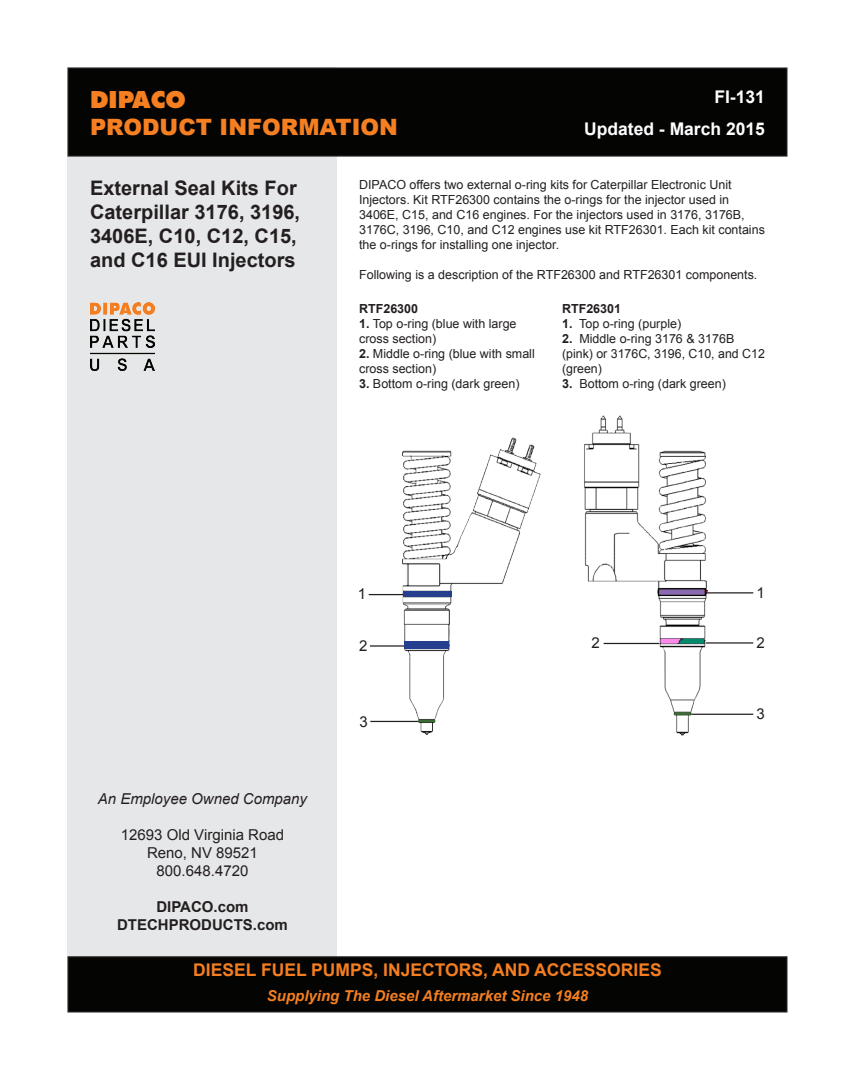
<style>
.page{position:relative;width:855px;height:1080px;background:#fff}
.page>*{position:absolute;margin:0;border:0;box-sizing:border-box;transform-origin:0 0}
.t1{font:900 22.5px "Arial";color:#f57f21}
.t2{font:800 22.5px "Futura Std";color:#f57f21}
.t3{font:700 20px/24px "Arial";color:#231f20}
.t4{font:700 17.5px "Arial";color:#f57e20}
.t5{font:700 17.5px "Arial";color:#fff}
.t6{font:15px/18px "Arial";color:#231f20;text-align:center}
.t7{font:italic 700 15px "Arial";color:#f57f21}
.t8{font:700 15px/18px "Arial";color:#231f20;text-align:center}
.t9{font:italic 15px "Arial";color:#231f20}
.t10{font:12.5px/15px "Arial";color:#231f20}
.t11{font:700 12.5px "Arial";color:#231f20}
.s1{font-weight:700}
</style>
<div class="page">
<div style="left:68px;top:68px;width:270px;height:944px;background:#e6e7e9"></div>
<div style="left:68px;top:68px;width:719px;height:88px;background:#040503"></div>
<div style="left:68px;top:68px;width:720px;height:89px;border:1px solid #231f20"></div>
<div style="left:68px;top:957px;width:719px;height:55px;background:#040503"></div>
<div style="left:68px;top:956px;width:720px;height:56px;border:1px solid #231f20"></div>
<hr style="left:370px;top:721px;width:61px;height:1px;background:#231f20">
<img style="left:396px;top:437px;width:145px;height:298px">
<img style="left:90px;top:303px;width:65px;height:67px">
<hr style="left:369px;top:594px;width:58px;height:1px;background:#231f20">
<hr style="left:370px;top:645px;width:61px;height:2px;background:#231f20">
<hr style="left:701px;top:642px;width:52px;height:2px;background:#231f20">
<hr style="left:688px;top:714px;width:65px;height:1px;background:#231f20">
<div style="left:403px;top:591px;width:48px;height:6px;background:#253f8e"></div>
<div style="left:404px;top:642px;width:45px;height:7px;background:#253f8e"></div>
<img style="left:584px;top:415px;width:130px;height:321px">
<hr style="left:704px;top:592px;width:49px;height:2px;background:#231f20">
<div style="left:658px;top:588px;width:48px;height:8px;background:#896aae;border:1px solid #040503"></div>
<h1 class="t2" style="left:90px;top:85px;width:97px">DIPACO</h1>
<h1 class="t1" style="left:90px;top:111px;width:310px">PRODUCT INFORMATION</h1>
<p class="t5" style="left:714px;top:85px;width:52px">FI-131</p>
<p class="t5" style="left:584px;top:117px;width:182px">Updated - March 2015</p>
<p class="t3" style="left:90px;top:176px;width:212px">External Seal Kits For<br>Caterpillar 3176, 3196,<br>3406E, C10, C12, C15, and C16 EUI Injectors</p>
<p class="t10" style="left:359px;top:177px;width:407px">DIPACO offers two external o-ring kits for Caterpillar Electronic Unit Injectors. Kit RTF26300 contains the o-rings for the injector used in 3406E, C15, and C16 engines. For the injectors used in 3176, 3176B, 3176C, 3196, C10, and C12 engines use kit RTF26301. Each kit contains the o-rings for installing one injector.</p>
<p class="t10" style="left:359px;top:267px;width:400px">Following is a description of the RTF26300 and RTF26301 components.</p>
<p class="t11" style="left:359px;top:300px;width:61px">RTF26300</p>
<p class="t10" style="left:359px;top:316px;width:159px"><span class="s1">1.</span> Top o-ring (blue with large cross section)</p>
<p class="t10" style="left:359px;top:346px;width:177px"><span class="s1">2.</span> Middle o-ring (blue with small cross section)</p>
<p class="t10" style="left:359px;top:376px;width:162px"><span class="s1">3.</span> Bottom o-ring (dark green)</p>
<p class="t11" style="left:562px;top:300px;width:61px">RTF26301</p>
<p class="t10" style="left:562px;top:316px;width:121px"><span class="s1">1.</span> Top o-ring (purple)</p>
<p class="t10" style="left:562px;top:331px;width:204px"><span class="s1">2.</span> Middle o-ring 3176 &amp; 3176B (pink) or 3176C, 3196, C10, and C12 (green)</p>
<p class="t10" style="left:562px;top:376px;width:165px"><span class="s1">3.</span> Bottom o-ring (dark green)</p>
<p class="t9" style="left:98px;top:789px;width:211px">An Employee Owned Company</p>
<p class="t6" style="left:121px;top:826px;width:165px">12693 Old Virginia Road<br>Reno, NV 89521<br>800.648.4720</p>
<p class="t8" style="left:117px;top:899px;width:172px">DIPACO.com<br>DTECHPRODUCTS.com</p>
<p class="t6" style="left:358px;top:585px;width:10px">1</p>
<p class="t6" style="left:359px;top:637px;width:10px">2</p>
<p class="t6" style="left:360px;top:713px;width:10px">3</p>
<p class="t6" style="left:757px;top:584px;width:10px">1</p>
<p class="t6" style="left:592px;top:634px;width:10px">2</p>
<p class="t6" style="left:757px;top:634px;width:10px">2</p>
<p class="t6" style="left:757px;top:705px;width:10px">3</p>
<h3 class="t4" style="left:193px;top:959px;width:470px">DIESEL FUEL PUMPS, INJECTORS, AND ACCESSORIES</h3>
<p class="t7" style="left:267px;top:986px;width:323px">Supplying The Diesel Aftermarket Since 1948</p>
</div>
